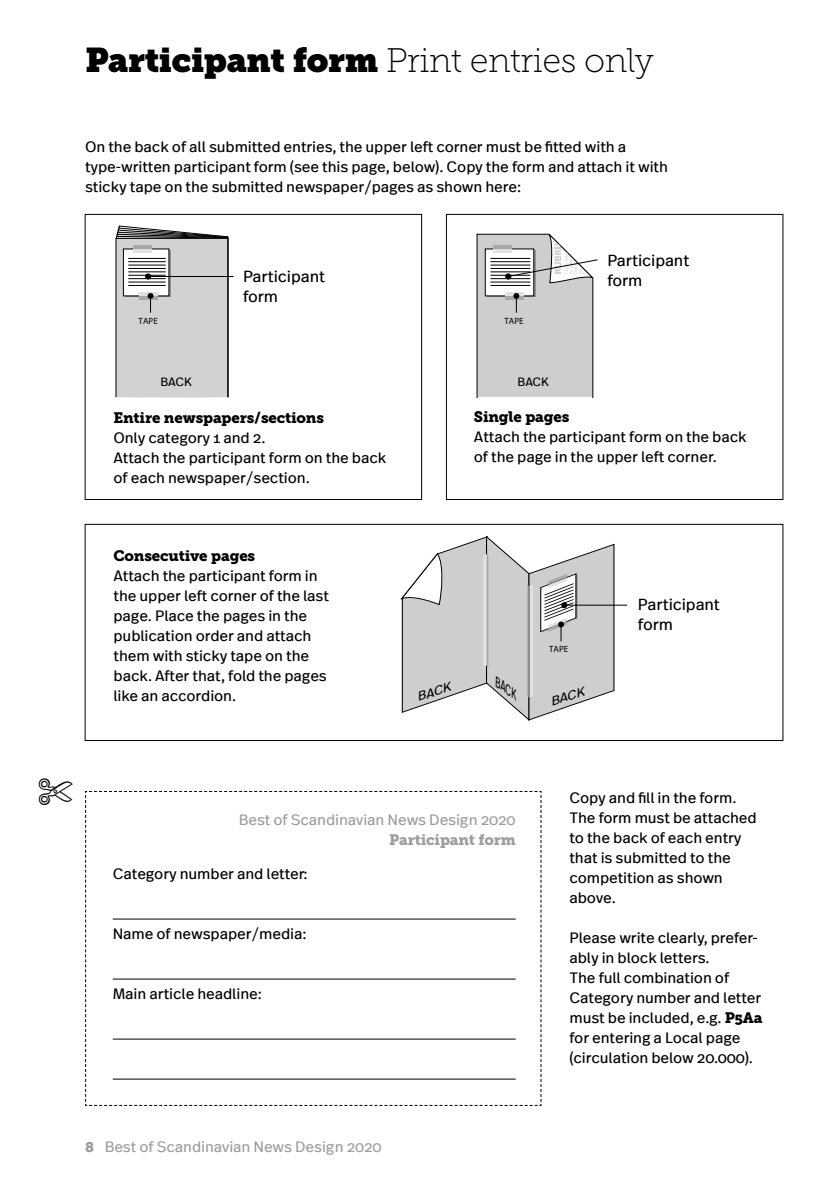
<style>
.page{position:relative;width:840px;height:1191px;background:#fff}
.page>*{position:absolute;margin:0;border:0;box-sizing:border-box;transform-origin:0 0}
.t1{font:34px "Museo Slab 100";letter-spacing:-.01em;color:#000}
.t2{font:16px/20px "Real Text";letter-spacing:-.01em;color:#000}
.t3{font:15px/20px "Real Text";letter-spacing:-.01em;color:#000}
.t4{font:15px "Real Text";letter-spacing:-.01em;color:#9d9d9c}
.t5{font:15px "Museo Slab 900";letter-spacing:-.01em;color:#000}
.t6{font:15px "Museo Slab 900";letter-spacing:-.01em;color:#9d9d9c}
.t7{font:italic 12.4px "Real Text";color:#000;scale:.8 1}
.t8{font:italic 12.2px "Real Text";color:#000;scale:1.11 1}
.t9{font:12px "Real Text";letter-spacing:-.01em;color:#000}
.t10{font:9px "Myriad Pro";color:#000}
.s1{font-family:"Museo Slab"}
.s2{font-family:"Museo Slab 900"}
</style>
<div class="page">
<div style="left:85px;top:214px;width:336px;height:286px;border:1px solid #000"></div>
<div style="left:446px;top:214px;width:336px;height:286px;border:1px solid #000"></div>
<div style="left:85px;top:524px;width:697px;height:217px;border:1px solid #000"></div>
<svg style="left:85px;top:791px;width:456px;height:315px"></svg>
<svg style="left:115px;top:225px;width:113px;height:172px;background:#c7c7c7"></svg>
<hr style="left:148px;top:276px;width:85px;height:1px;background:#000">
<hr style="left:128px;top:258px;width:37px;height:1px;background:#000">
<svg style="left:476px;top:234px;width:122px;height:163px"></svg>
<hr style="left:490px;top:258px;width:40px;height:1px;background:#000">
<svg style="left:400px;top:536px;width:214px;height:184px"></svg>
<hr style="left:564px;top:604px;width:62px;height:1px;background:#000">
<hr style="left:113px;top:918px;width:402px;height:1px;background:#000">
<hr style="left:113px;top:978px;width:402px;height:1px;background:#000">
<hr style="left:113px;top:1038px;width:402px;height:1px;background:#000">
<hr style="left:113px;top:1078px;width:402px;height:1px;background:#000">
<h1 class="t1" style="left:85px;top:42px;width:570px"><span class="s1">Participant form</span> Print entries only</h1>
<p class="t3" style="left:85px;top:137px;width:584px">On the back of all submitted entries, the upper left corner must be fitted with a type-written participant form (see this page, below). Copy the form and attach it with sticky tape on the submitted newspaper/pages as shown here:</p>
<p class="t10" style="left:138px;top:315px;width:21px">TAPE</p>
<p class="t9" style="left:160px;top:374px;width:33px">BACK</p>
<p class="t2" style="left:243px;top:266px;width:83px">Participant form</p>
<p class="t5" style="left:113px;top:409px;width:212px">Entire newspapers/sections</p>
<p class="t3" style="left:113px;top:428px;width:274px">Only category 1 and 2.<br>Attach the participant form on the back of each newspaper/section.</p>
<p class="t5" style="left:113px;top:547px;width:143px">Consecutive pages</p>
<p class="t3" style="left:113px;top:566px;width:217px">Attach the participant form in the upper left corner of the last page. Place the pages in the publication order and attach them with sticky tape on the back. After that, fold the pages like an accordion.</p>
<p class="t10" style="left:504px;top:315px;width:21px">TAPE</p>
<p class="t9" style="left:517px;top:374px;width:33px">BACK</p>
<p class="t2" style="left:607px;top:250px;width:83px">Participant form</p>
<p class="t5" style="left:473px;top:408px;width:97px">Single pages</p>
<p class="t3" style="left:473px;top:427px;width:274px">Attach the participant form on the back of the page in the upper left corner.</p>
<p class="t10" style="left:549px;top:643px;width:21px">TAPE</p>
<p class="t7" style="left:502px;top:676px;width:34px;rotate:36deg">BACK</p>
<p class="t8" style="left:414px;top:690px;width:33px;rotate:-19deg">BACK</p>
<p class="t8" style="left:547px;top:695px;width:33px;rotate:-19deg">BACK</p>
<p class="t2" style="left:637px;top:595px;width:83px">Participant form</p>
<p class="t4" style="left:239px;top:810px;width:278px">Best of Scandinavian News Design 2020</p>
<p class="t6" style="left:389px;top:830px;width:128px">Participant form</p>
<p class="t3" style="left:113px;top:863px;width:196px">Category number and letter:</p>
<p class="t3" style="left:113px;top:923px;width:195px">Name of newspaper/media:</p>
<p class="t3" style="left:113px;top:983px;width:150px">Main article headline:</p>
<p class="t4" style="left:85px;top:1138px;width:298px"><span class="s2">8</span> Best of Scandinavian News Design 2020</p>
<p class="t3" style="left:569px;top:788px;width:189px">Copy and fill in the form.<br>The form must be attached to the back of each entry that is submitted to the competition as shown above.</p>
<p class="t3" style="left:569px;top:928px;width:194px">Please write clearly, prefer&shy;ably in block letters.<br>The full combination of<br>Category number and letter must be included, e.g. <span class="s2">P5Aa </span>for entering a Local page (circulation below 20.000).</p>
</div>
